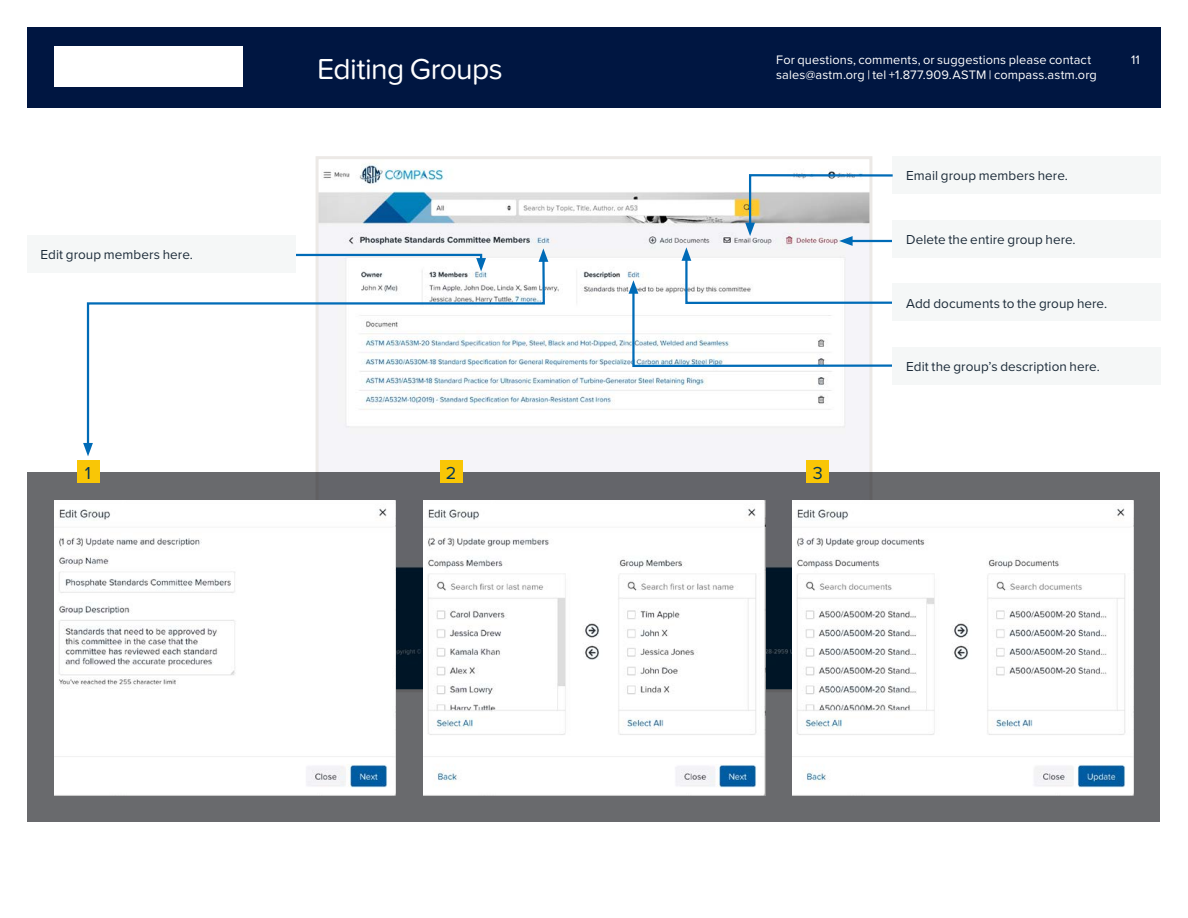
<style>
.page{position:relative;width:1188px;height:918px;background:#fff}
.page>*{position:absolute;margin:0;border:0;box-sizing:border-box;transform-origin:0 0}
.t1{font:30px "Proxima Nova Soft";letter-spacing:-.02em;color:#fff}
.t2{font:18px "Proxima Nova";color:#00355b}
.t3{font:13.5px "Proxima Nova";letter-spacing:.005em;color:#1c2b39}
.t4{font:12.75px/15px "Proxima Nova";letter-spacing:.01em;color:#fff}
</style>
<div class="page">
<div style="left:27px;top:27px;width:1134px;height:81px;background:#001641"></div>
<div style="left:54px;top:46px;width:189px;height:40px;background:#fff"></div>
<img style="left:320px;top:163px;width:548px;height:309px">
<div style="left:27px;top:472px;width:1133px;height:350px;background:#696a6d"></div>
<img style="left:54px;top:500px;width:342px;height:295px">
<img style="left:423px;top:500px;width:342px;height:295px">
<img style="left:792px;top:500px;width:342px;height:295px">
<svg style="left:86px;top:255px;width:460px;height:194px"></svg>
<svg style="left:539px;top:248px;width:9px;height:14px"></svg>
<svg style="left:83px;top:443px;width:10px;height:13px"></svg>
<div style="left:77px;top:460px;width:22px;height:23px;background:#f9c606"></div>
<div style="left:440px;top:460px;width:22px;height:23px;background:#f9c606"></div>
<div style="left:807px;top:460px;width:22px;height:23px;background:#f9c606"></div>
<div style="left:893px;top:156px;width:268px;height:38px;background:#f5f7f7"></div>
<svg style="left:295px;top:253px;width:191px;height:19px"></svg>
<svg style="left:629px;top:173px;width:264px;height:195px"></svg>
<div style="left:893px;top:220px;width:268px;height:37px;background:#f5f7f7"></div>
<div style="left:27px;top:235px;width:268px;height:38px;background:#f5f7f7"></div>
<div style="left:893px;top:283px;width:268px;height:38px;background:#f5f7f7"></div>
<div style="left:893px;top:347px;width:268px;height:38px;background:#f5f7f7"></div>
<p class="t3" style="left:40px;top:245px;width:154px">Edit group members here.</p>
<h1 class="t1" style="left:317px;top:51px;width:187px">Editing Groups</h1>
<p class="t4" style="left:776px;top:52px;width:322px">For questions, comments, or suggestions please contact sales@astm.org | tel +1.877.909.ASTM | compass.astm.org</p>
<p class="t4" style="left:1131px;top:52px;width:10px">11</p>
<p class="t3" style="left:906px;top:166px;width:163px">Email group members here.</p>
<p class="t3" style="left:906px;top:229px;width:171px">Delete the entire group here.</p>
<p class="t3" style="left:906px;top:293px;width:203px">Add documents to the group here.</p>
<p class="t3" style="left:906px;top:357px;width:195px">Edit the group’s description here.</p>
<h2 class="t2" style="left:85px;top:459px;width:8px">1</h2>
<h2 class="t2" style="left:446px;top:459px;width:12px">2</h2>
<h2 class="t2" style="left:813px;top:459px;width:12px">3</h2>
</div>
